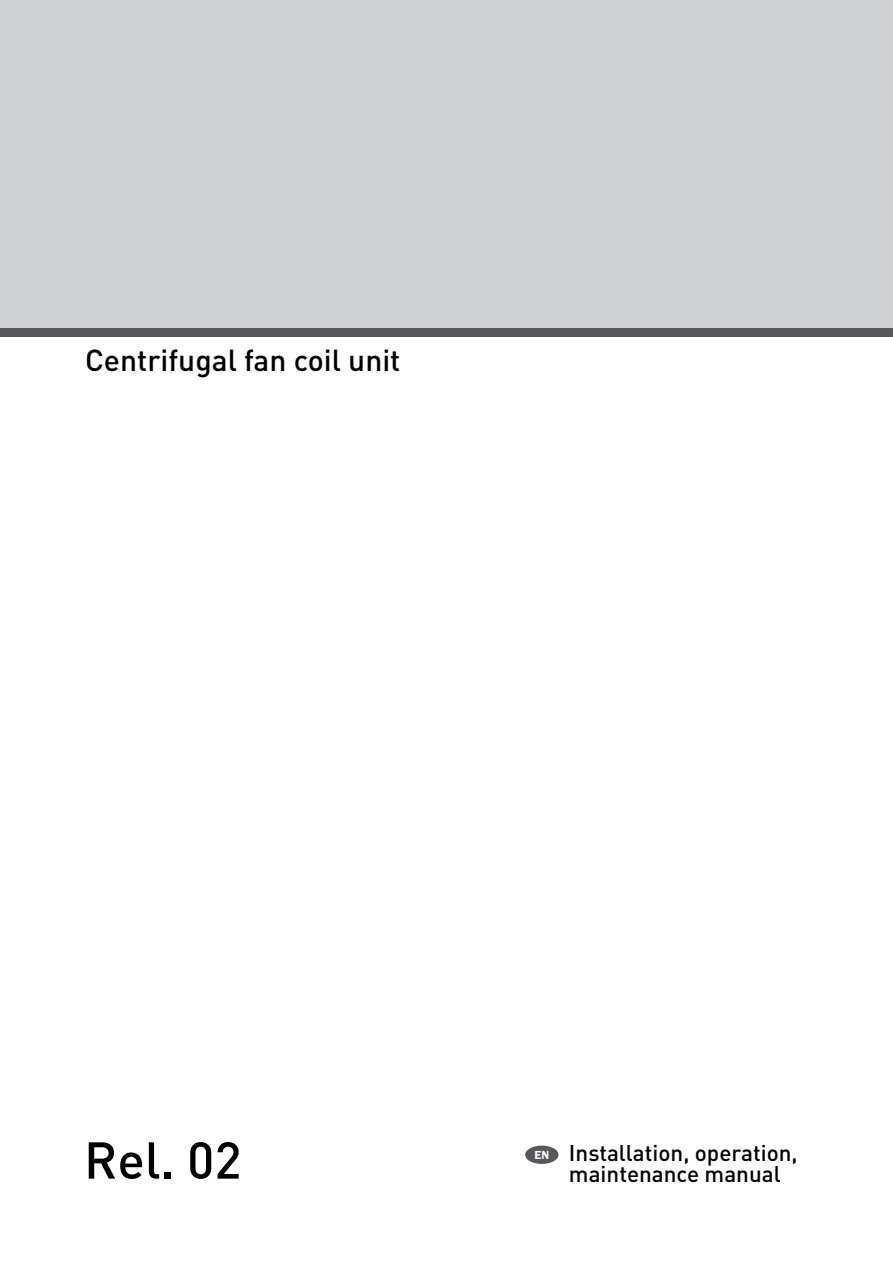
<style>
.page{position:relative;width:893px;height:1263px;background:#fff}
.page>*{position:absolute;margin:0;border:0;box-sizing:border-box;transform-origin:0 0}
.t1{font:500 51px "DIN Pro";color:#000}
.t2{font:500 30px "DIN Pro";color:#000}
.t3{font:500 22.5px "DIN Pro";color:#000}
.t4{font:600 12px "Franklin Gothic";color:#fff}
</style>
<div class="page">
<div style="left:0;top:0;width:893px;height:333px;background:#d0d1d2"></div>
<div style="left:0;top:328px;width:893px;height:9px;background:#58585a"></div>
<div style="left:525px;top:1145px;width:33px;height:19px;background:#58585a;border-radius:50%"></div>
<p class="t2" style="left:85px;top:340px;width:317px">Centrifugal fan coil unit</p>
<p class="t1" style="left:84px;top:1125px;width:159px">Rel. 02</p>
<p class="t3" style="left:569px;top:1138px;width:230px">Installation, operation,</p>
<p class="t4" style="left:535px;top:1147px;width:16px">EN</p>
<p class="t3" style="left:569px;top:1159px;width:213px">maintenance manual</p>
</div>
